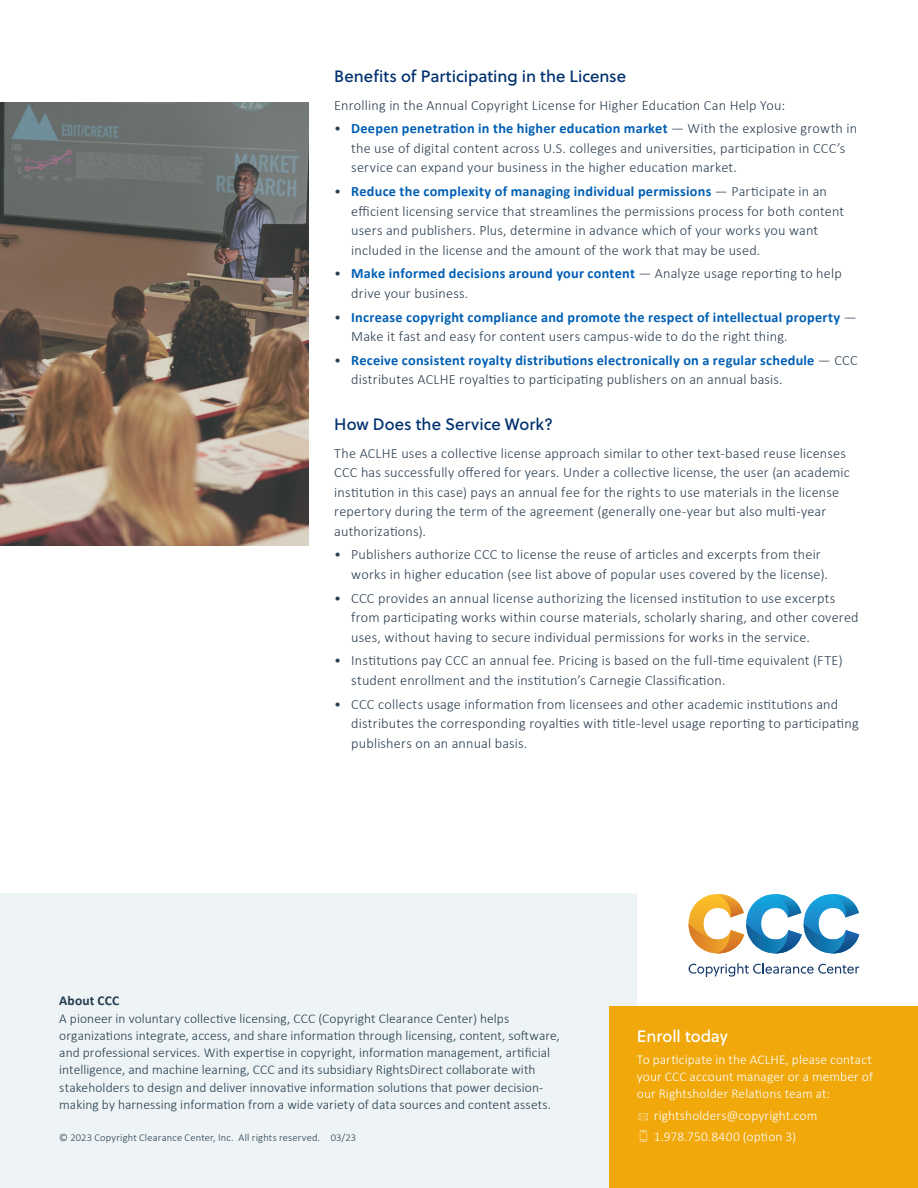
<style>
.page{position:relative;width:918px;height:1188px;background:#fff}
.page>*{position:absolute;margin:0;border:0;box-sizing:border-box;transform-origin:0 0}
.t1{font:16.5px "Soleil";color:#00326e}
.t2{font:16.5px "Soleil";letter-spacing:-.005em;color:#fff}
.t3{font:300 14.25px/19.5px "Calibri";letter-spacing:.015em;color:#2c3e50}
.t4{font:700 14.25px/19.5px "Calibri";letter-spacing:.02em;color:#005fb4}
.t5{font:300 13.5px/17.2px "Calibri";letter-spacing:.005em;color:#233d4e}
.t6{font:300 13.5px/17.2px "Calibri";letter-spacing:.005em;color:#fff;text-align:justify}
.t7{font:300 10.5px "Calibri";letter-spacing:.015em;color:#233d4e}
.s1{font-weight:700;color:#005fb4}
.s2{font-weight:300;color:#2c3e50}
.s3{font-weight:700}
</style>
<div class="page">
<div style="left:0;top:894px;width:637px;height:294px;background:#eef3f5"></div>
<div style="left:609px;top:1007px;width:309px;height:181px;background:#f0a80b"></div>
<svg style="left:689px;top:963px;width:170px;height:14px"></svg>
<svg style="left:689px;top:894px;width:170px;height:59px"></svg>
<svg style="left:639px;top:1113px;width:9px;height:7px"></svg>
<svg style="left:640px;top:1130px;width:7px;height:12px"></svg>
<img style="left:0;top:102px;width:309px;height:444px">
<p class="t1" style="left:334px;top:63px;width:293px">Benefits of Participating in the License</p>
<p class="t3" style="left:334px;top:95px;width:452px">Enrolling in the Annual Copyright License for Higher Education Can Help You:</p>
<p class="t3" style="left:351px;top:119px;width:507px;text-indent:-17px">• <span class="s1">Deepen penetration in the higher education market</span> — With the explosive growth in the use of digital content across U.S. colleges and universities, participation in CCC’s service can expand your business in the higher education market.</p>
<p class="t3" style="left:351px;top:182px;width:495px;text-indent:-17px">• <span class="s1">Reduce the complexity of managing individual permissions</span> — Participate in an efficient licensing service that streamlines the permissions process for both content users and publishers. Plus, determine in advance which of your works you want included in the license and the amount of the work that may be used.</p>
<p class="t3" style="left:351px;top:264px;width:492px;text-indent:-17px">• <span class="s1">Make informed decisions around your content</span> — Analyze usage reporting to help drive your business.</p>
<p class="t4" style="left:351px;top:307px;width:507px;text-indent:-17px"><span class="s2">•</span> Increase copyright compliance and promote the respect of intellectual property <span class="s2">—<br>Make it fast and easy for content users campus-wide to do the right thing.</span></p>
<p class="t3" style="left:351px;top:350px;width:508px;text-indent:-17px">• <span class="s1">Receive consistent royalty distributions electronically on a regular schedule</span> — CCC distributes ACLHE royalties to participating publishers on an annual basis.</p>
<p class="t1" style="left:334px;top:411px;width:220px">How Does the Service Work?</p>
<p class="t3" style="left:334px;top:443px;width:517px">The ACLHE uses a collective license approach similar to other text-based reuse licenses CCC has successfully offered for years. Under a collective license, the user (an academic institution in this case) pays an annual fee for the rights to use materials in the license repertory during the term of the agreement (generally one-year but also multi-year authorizations).</p>
<p class="t3" style="left:351px;top:545px;width:478px;text-indent:-17px">• Publishers authorize CCC to license the reuse of articles and excerpts from their works in higher education (see list above of popular uses covered by the license).</p>
<p class="t3" style="left:351px;top:588px;width:509px;text-indent:-17px">• CCC provides an annual license authorizing the licensed institution to use excerpts from participating works within course materials, scholarly sharing, and other covered uses, without having to secure individual permissions for works in the service.</p>
<p class="t3" style="left:351px;top:651px;width:493px;text-indent:-17px">• Institutions pay CCC an annual fee. Pricing is based on the full-time equivalent (FTE) student enrollment and the institution’s Carnegie Classification.</p>
<p class="t3" style="left:351px;top:694px;width:509px;text-indent:-17px">• CCC collects usage information from licensees and other academic institutions and distributes the corresponding royalties with title-level usage reporting to participating publishers on an annual basis.</p>
<p class="t5" style="left:59px;top:992px;width:502px"><span class="s3">About CCC<br></span>A pioneer in voluntary collective licensing, CCC (Copyright Clearance Center) helps organizations integrate, access, and share information through licensing, content, software, and professional services. With expertise in copyright, information management, artificial intelligence, and machine learning, CCC and its subsidiary RightsDirect collaborate with stakeholders to design and deliver innovative information solutions that power decision&shy;making by harnessing information from a wide variety of data sources and content assets.</p>
<p class="t7" style="left:59px;top:1131px;width:298px">© 2023 Copyright Clearance Center, Inc. All rights reserved. 03/23</p>
<p class="t2" style="left:637px;top:1024px;width:93px">Enroll today</p>
<p class="t6" style="left:637px;top:1050px;width:238px">To participate in the ACLHE, please contact your CCC account manager or a member of our Rightsholder Relations team at:</p>
<p class="t6" style="left:654px;top:1106px;width:165px">rightsholders@copyright.com</p>
<p class="t6" style="left:654px;top:1128px;width:144px">1.978.750.8400 (option 3)</p>
</div>
